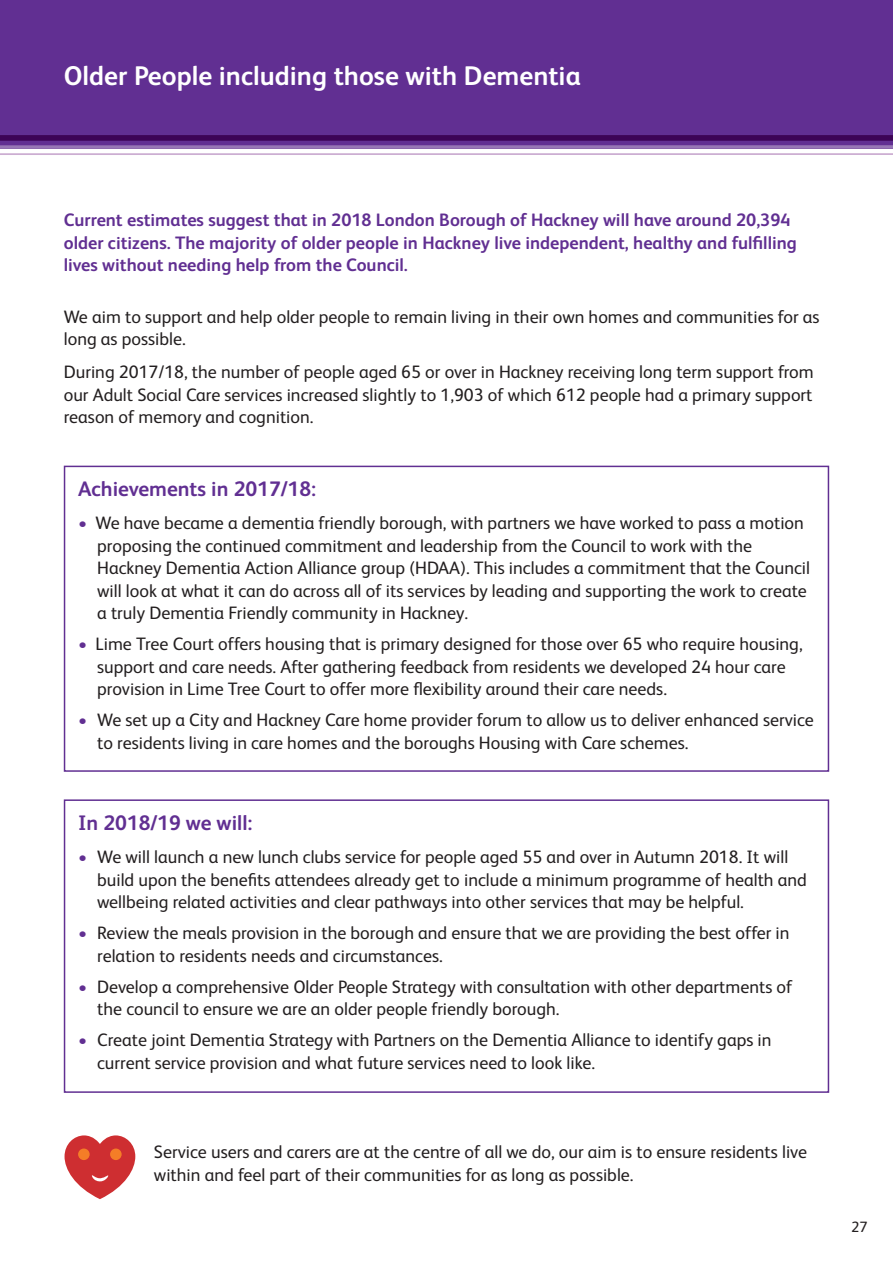
<style>
.page{position:relative;width:893px;height:1263px;background:#fff}
.page>*{position:absolute;margin:0;border:0;box-sizing:border-box;transform-origin:0 0}
.t1{font:700 27px "FS Albert";color:#fff}
.Sub_heads{font:700 21px "FS Albert";color:#612f92}
.Indent{font:18px/22.5px "FS Albert";color:#231f20}
.t2{font:700 18px/22.5px "FS Albert";color:#612f92}
.t3{font:15px "FS Albert";color:#231f20}
.s1{color:#612f92}
</style>
<div class="page">
<div style="left:0;top:0;width:893px;height:149px;background:#612f92"></div>
<svg style="left:0;top:135px;width:893px;height:20px"></svg>
<div style="left:64px;top:466px;width:765px;height:306px;border:2px solid #612f92"></div>
<div style="left:64px;top:799px;width:765px;height:294px;border:2px solid #612f92"></div>
<svg style="left:65px;top:1135px;width:70px;height:64px"></svg>
<h1 class="t1" style="left:64px;top:57px;width:518px">Older People including those with Dementia</h1>
<p class="t2" style="left:64px;top:208px;width:735px">Current estimates suggest that in 2018 London Borough of Hackney will have around 20,394 older citizens. The majority of older people in Hackney live independent, healthy and fulfilling lives without needing help from the Council.</p>
<p class="Indent" style="left:64px;top:304px;width:757px">We aim to support and help older people to remain living in their own homes and communities for as long as possible.</p>
<p class="Indent" style="left:64px;top:360px;width:751px;text-align:justify">During 2017/18, the number of people aged 65 or over in Hackney receiving long term support from our Adult Social Care services increased slightly to 1,903 of which 612 people had a primary support reason of memory and cognition.</p>
<p class="Sub_heads" style="left:78px;top:475px;width:240px">Achievements in 2017/18:</p>
<p class="Indent" style="left:97px;top:511px;width:714px;text-indent:-19px"><span class="s1">•</span> We have became a dementia friendly borough, with partners we have worked to pass a motion proposing the continued commitment and leadership from the Council to work with the Hackney Dementia Action Alliance group (HDAA). This includes a commitment that the Council will look at what it can do across all of its services by leading and supporting the work to create a truly Dementia Friendly community in Hackney.</p>
<p class="Indent" style="left:97px;top:632px;width:707px;text-indent:-19px"><span class="s1">•</span> Lime Tree Court offers housing that is primary designed for those over 65 who require housing, support and care needs. After gathering feedback from residents we developed 24 hour care provision in Lime Tree Court to offer more flexibility around their care needs.</p>
<p class="Indent" style="left:97px;top:708px;width:718px;text-indent:-19px"><span class="s1">•</span> We set up a City and Hackney Care home provider forum to allow us to deliver enhanced service to residents living in care homes and the boroughs Housing with Care schemes.</p>
<p class="Sub_heads" style="left:78px;top:808px;width:176px">In 2018/19 we will:</p>
<p class="Indent" style="left:97px;top:845px;width:711px;text-indent:-19px"><span class="s1">•</span> We will launch a new lunch clubs service for people aged 55 and over in Autumn 2018. It will build upon the benefits attendees already get to include a minimum programme of health and wellbeing related activities and clear pathways into other services that may be helpful.</p>
<p class="Indent" style="left:97px;top:921px;width:694px;text-indent:-19px"><span class="s1">•</span> Review the meals provision in the borough and ensure that we are providing the best offer in relation to residents needs and circumstances.</p>
<p class="Indent" style="left:97px;top:974px;width:697px;text-indent:-19px"><span class="s1">•</span> Develop a comprehensive Older People Strategy with consultation with other departments of the council to ensure we are an older people friendly borough.</p>
<p class="Indent" style="left:97px;top:1028px;width:676px;text-indent:-19px"><span class="s1">•</span> Create joint Dementia Strategy with Partners on the Dementia Alliance to identify gaps in current service provision and what future services need to look like.</p>
<p class="Indent" style="left:154px;top:1140px;width:655px">Service users and carers are at the centre of all we do, our aim is to ensure residents live within and feel part of their communities for as long as possible.</p>
<p class="t3" style="left:851px;top:1217px;width:18px">27</p>
</div>
